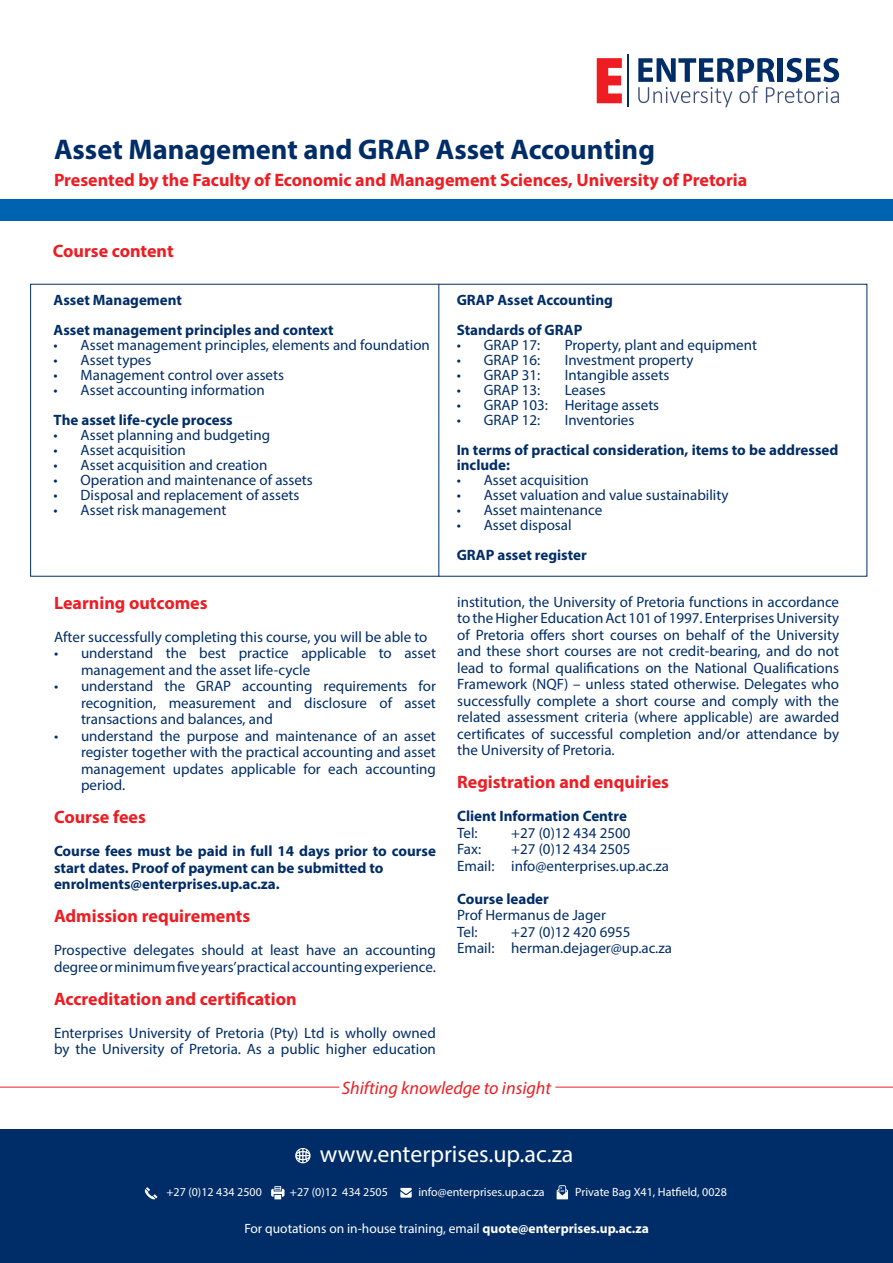
<style>
.page{position:relative;width:893px;height:1263px;background:#fff}
.page>*{position:absolute;margin:0;border:0;box-sizing:border-box;transform-origin:0 0}
.t1{font:700 28.5px "Myriad Pro";color:#002d67}
.t2{font:24px "Myriad Pro";color:#fff}
.t3{font:700 18px "Myriad Pro";color:#ee1d23}
.t4{font:italic 18px "Myriad Pro";color:#ee1d23}
.t5{font:15px/16.5px "Myriad Pro";color:#002d67}
.t6{font:700 15px/15px "Myriad Pro";color:#002d67}
.t7{font:13.5px "Myriad Pro";color:#fff}
.t8{font:12px "Myriad Pro";color:#fff}
.s1{font-weight:700}
</style>
<div class="page">
<div style="left:0;top:1129px;width:893px;height:134px;background:#002d67"></div>
<svg style="left:597px;top:58px;width:25px;height:45px"></svg>
<svg style="left:638px;top:58px;width:201px;height:49px"></svg>
<hr style="left:627px;top:54px;width:2px;height:53px;background:#002d67">
<svg style="left:295px;top:1148px;width:16px;height:15px"></svg>
<svg style="left:400px;top:1188px;width:12px;height:9px"></svg>
<svg style="left:145px;top:1187px;width:12px;height:12px"></svg>
<svg style="left:271px;top:1186px;width:13px;height:13px"></svg>
<svg style="left:557px;top:1185px;width:11px;height:14px"></svg>
<hr style="left:0;top:1087px;width:339px;height:1px;background:#ee1d23">
<hr style="left:555px;top:1087px;width:338px;height:1px;background:#ee1d23">
<div style="left:0;top:200px;width:893px;height:21px;background:#0063af"></div>
<hr style="left:438px;top:284px;width:1px;height:293px;background:#002d67">
<p class="t1" style="left:54px;top:130px;width:602px">Asset Management and GRAP Asset Accounting</p>
<p class="t3" style="left:54px;top:168px;width:695px">Presented by the Faculty of Economic and Management Sciences, University of Pretoria</p>
<p class="t3" style="left:53px;top:239px;width:122px">Course content</p>
<p class="t6" style="left:54px;top:292px;width:130px">Asset Management</p>
<p class="t6" style="left:54px;top:322px;width:281px">Asset management principles and context</p>
<p class="t5" style="left:54px;top:336px;width:378px">• Asset management principles, elements and foundation</p>
<p class="t5" style="left:54px;top:351px;width:99px">• Asset types</p>
<p class="t5" style="left:54px;top:366px;width:232px">• Management control over assets</p>
<p class="t5" style="left:54px;top:381px;width:213px">• Asset accounting information</p>
<p class="t6" style="left:54px;top:412px;width:181px">The asset life-cycle process</p>
<p class="t5" style="left:54px;top:426px;width:218px">• Asset planning and budgeting</p>
<p class="t5" style="left:54px;top:441px;width:134px">• Asset acquisition</p>
<p class="t5" style="left:54px;top:456px;width:215px">• Asset acquisition and creation</p>
<p class="t5" style="left:54px;top:471px;width:261px">• Operation and maintenance of assets</p>
<p class="t5" style="left:54px;top:486px;width:247px">• Disposal and replacement of assets</p>
<p class="t5" style="left:54px;top:501px;width:174px">• Asset risk management</p>
<p class="t3" style="left:54px;top:591px;width:155px">Learning outcomes</p>
<p class="t5" style="left:54px;top:628px;width:375px">After successfully completing this course, you will be able to</p>
<p class="t5" style="left:81px;top:645px;width:356px;text-indent:-27px">• understand the best practice applicable to asset management and the asset life-cycle</p>
<p class="t5" style="left:81px;top:678px;width:356px;text-align:justify;text-indent:-27px">• understand the GRAP accounting requirements for recognition, measurement and disclosure of asset transactions and balances, and</p>
<p class="t5" style="left:81px;top:727px;width:356px;text-align:justify;text-indent:-27px">• understand the purpose and maintenance of an asset register together with the practical accounting and asset management updates applicable for each accounting period.</p>
<p class="t3" style="left:54px;top:805px;width:93px">Course fees</p>
<p class="t6" style="left:54px;top:842px;width:383px;line-height:16.5px">Course fees must be paid in full 14 days prior to course start dates. Proof of payment can be submitted to</p>
<p class="t6" style="left:54px;top:876px;width:227px">enrolments@enterprises.up.ac.za.</p>
<p class="t3" style="left:54px;top:904px;width:198px">Admission requirements</p>
<p class="t5" style="left:54px;top:942px;width:383px">Prospective delegates should at least have an accounting degree or minimum five years’practical accounting experience.</p>
<p class="t3" style="left:54px;top:987px;width:244px">Accreditation and certification</p>
<p class="t5" style="left:54px;top:1024px;width:383px">Enterprises University of Pretoria (Pty) Ltd is wholly owned by the University of Pretoria. As a public higher education</p>
<p class="t6" style="left:457px;top:292px;width:158px">GRAP Asset Accounting</p>
<p class="t6" style="left:457px;top:322px;width:127px">Standards of GRAP</p>
<p class="t5" style="left:457px;top:336px;width:85px">• GRAP 17:</p>
<p class="t5" style="left:565px;top:336px;width:194px">Property, plant and equipment</p>
<p class="t5" style="left:457px;top:351px;width:85px">• GRAP 16:</p>
<p class="t5" style="left:565px;top:351px;width:130px">Investment property</p>
<p class="t5" style="left:457px;top:366px;width:85px">• GRAP 31:</p>
<p class="t5" style="left:565px;top:366px;width:106px">Intangible assets</p>
<p class="t5" style="left:457px;top:381px;width:85px">• GRAP 13:</p>
<p class="t5" style="left:565px;top:381px;width:43px">Leases</p>
<p class="t5" style="left:457px;top:396px;width:204px">• GRAP 103: Heritage assets</p>
<p class="t5" style="left:457px;top:411px;width:85px">• GRAP 12:</p>
<p class="t5" style="left:565px;top:411px;width:71px">Inventories</p>
<p class="t6" style="left:457px;top:442px;width:383px">In terms of practical consideration, items to be addressed include:</p>
<p class="t5" style="left:457px;top:471px;width:134px">• Asset acquisition</p>
<p class="t5" style="left:457px;top:486px;width:273px">• Asset valuation and value sustainability</p>
<p class="t5" style="left:457px;top:501px;width:147px">• Asset maintenance</p>
<p class="t5" style="left:457px;top:516px;width:117px">• Asset disposal</p>
<p class="t6" style="left:457px;top:547px;width:132px">GRAP asset register</p>
<p class="t5" style="left:457px;top:593px;width:383px;text-align:justify">institution, the University of Pretoria functions in accordance to the Higher Education Act 101 of 1997. Enterprises University of Pretoria offers short courses on behalf of the University and these short courses are not credit-bearing, and do not lead to formal qualifications on the National Qualifications Framework (NQF) – unless stated otherwise. Delegates who successfully complete a short course and comply with the related assessment criteria (where applicable) are awarded certificates of successful completion and/or attendance by the University of Pretoria.</p>
<p class="t3" style="left:457px;top:770px;width:213px">Registration and enquiries</p>
<p class="t6" style="left:457px;top:808px;width:171px">Client Information Centre</p>
<p class="t5" style="left:457px;top:824px;width:22px">Tel:</p>
<p class="t5" style="left:511px;top:824px;width:121px">+27 (0)12 434 2500</p>
<p class="t5" style="left:457px;top:841px;width:25px">Fax:</p>
<p class="t5" style="left:511px;top:841px;width:121px">+27 (0)12 434 2505</p>
<p class="t5" style="left:457px;top:857px;width:213px">Email: info@enterprises.up.ac.za</p>
<p class="t6" style="left:457px;top:890px;width:93px">Course leader</p>
<p class="t5" style="left:457px;top:907px;width:150px">Prof Hermanus de Jager</p>
<p class="t5" style="left:457px;top:923px;width:22px">Tel:</p>
<p class="t5" style="left:511px;top:923px;width:121px">+27 (0)12 420 6955</p>
<p class="t5" style="left:457px;top:940px;width:216px">Email: herman.dejager@up.ac.za</p>
<p class="t4" style="left:342px;top:1076px;width:211px">Shifting knowledge to insight</p>
<p class="t2" style="left:320px;top:1139px;width:255px">www.enterprises.up.ac.za</p>
<p class="t8" style="left:166px;top:1185px;width:97px">+27 (0)12 434 2500</p>
<p class="t8" style="left:290px;top:1185px;width:100px">+27 (0)12 434 2505</p>
<p class="t8" style="left:418px;top:1185px;width:128px">info@enterprises.up.ac.za</p>
<p class="t8" style="left:575px;top:1185px;width:153px">Private Bag X41, Hatfield, 0028</p>
<p class="t7" style="left:244px;top:1220px;width:406px">For quotations on in-house training, email <span class="s1">quote@enterprises.up.ac.za</span></p>
</div>
